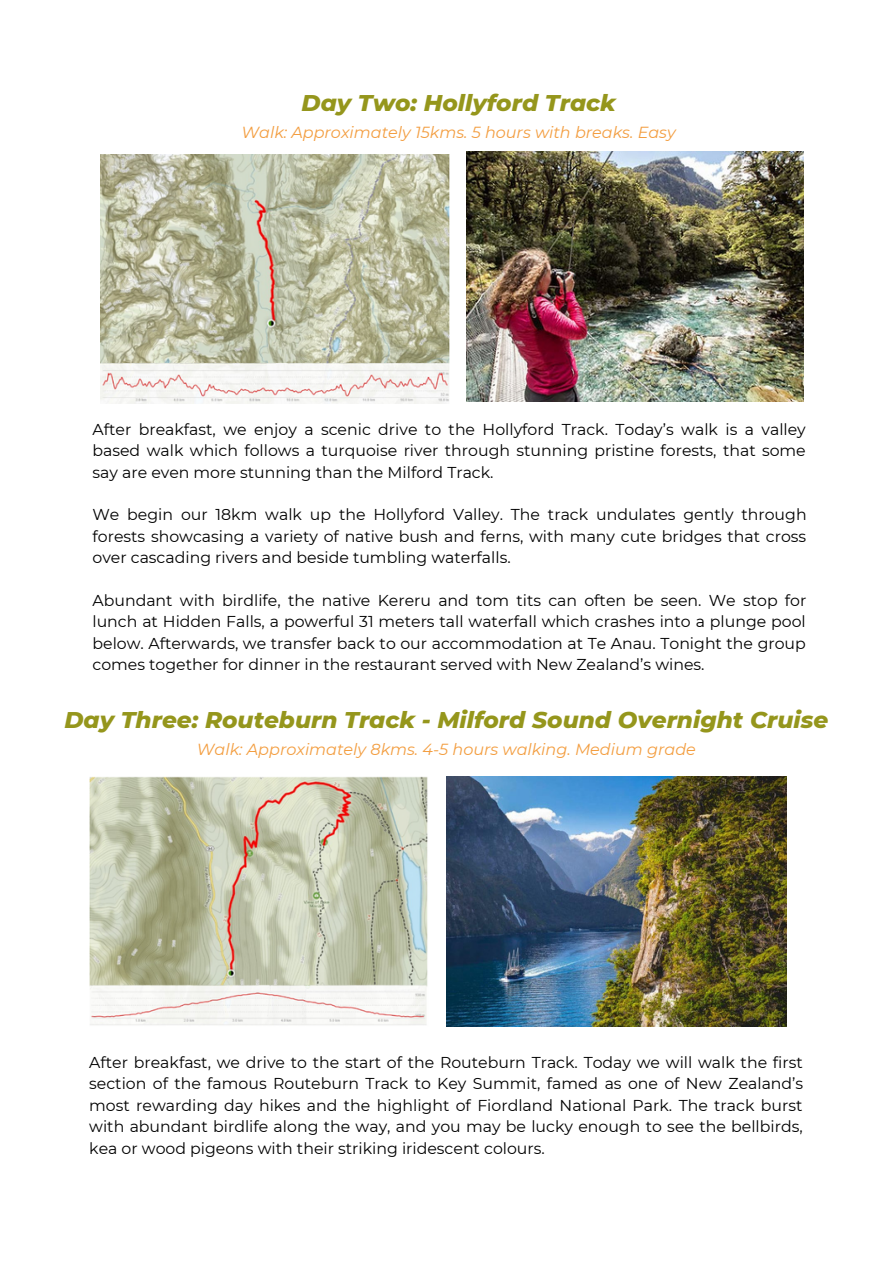
<style>
.page{position:relative;width:893px;height:1264px;background:#fff}
.page>*{position:absolute;margin:0;border:0;box-sizing:border-box;transform-origin:0 0}
.t1{font:italic 800 23.25px "Montserrat";color:#95961c}
.t2{font:italic 16.05px "Montserrat";color:#f39e41}
.t3{font:15.75px/21.3px "Montserrat";color:#000;text-align:justify}
</style>
<div class="page">
<img style="left:466px;top:152px;width:337px;height:249px">
<img style="left:446px;top:776px;width:340px;height:250px">
<img style="left:101px;top:155px;width:348px;height:248px">
<img style="left:89px;top:776px;width:339px;height:249px">
<h1 class="t1" style="left:301px;top:88px;width:315px">Day Two: Hollyford Track</h1>
<p class="t2" style="left:241px;top:122px;width:436px">Walk: Approximately 15kms. 5 hours with breaks. Easy</p>
<p class="t3" style="left:92px;top:418px;width:714px">After breakfast, we enjoy a scenic drive to the Hollyford Track. Today’s walk is a valley based walk which follows a turquoise river through stunning pristine forests, that some say are even more stunning than the Milford Track.</p>
<p class="t3" style="left:92px;top:504px;width:715px">We begin our 18km walk up the Hollyford Valley. The track undulates gently through forests showcasing a variety of native bush and ferns, with many cute bridges that cross over cascading rivers and beside tumbling waterfalls.</p>
<p class="t3" style="left:92px;top:589px;width:715px">Abundant with birdlife, the native Kereru and tom tits can often be seen. We stop for lunch at Hidden Falls, a powerful 31 meters tall waterfall which crashes into a plunge pool below. Afterwards, we transfer back to our accommodation at Te Anau. Tonight the group comes together for dinner in the restaurant served with New Zealand’s wines.</p>
<h1 class="t1" style="left:64px;top:705px;width:765px">Day Three: Routeburn Track - Milford Sound Overnight Cruise</h1>
<p class="t2" style="left:197px;top:739px;width:500px">Walk: Approximately 8kms. 4-5 hours walking. Medium grade</p>
<p class="t3" style="left:89px;top:1051px;width:715px">After breakfast, we drive to the start of the Routeburn Track. Today we will walk the first section of the famous Routeburn Track to Key Summit, famed as one of New Zealand’s most rewarding day hikes and the highlight of Fiordland National Park. The track burst with abundant birdlife along the way, and you may be lucky enough to see the bellbirds, kea or wood pigeons with their striking iridescent colours.</p>
</div>
